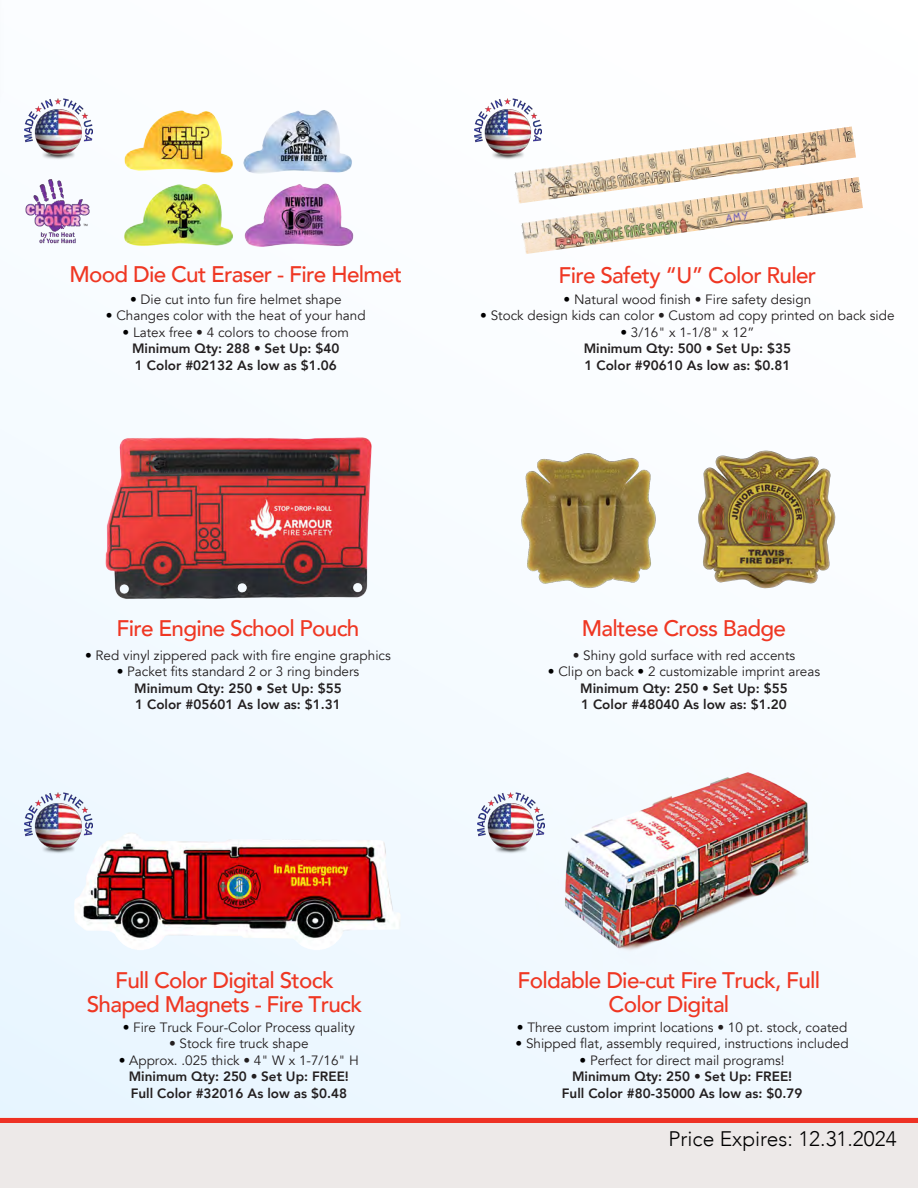
<style>
.page{position:relative;width:918px;height:1188px;background:#f7fbff}
.page>*{position:absolute;margin:0;border:0;box-sizing:border-box;transform-origin:0 0}
.t1{font:500 22.5px/24px "Avenir";letter-spacing:-.03em;color:#ef3723;text-align:center}
.t2{font:300 21px "Avenir";color:#000}
.t3{font:800 13.5px/16.5px "Avenir";color:#231f20;text-align:center}
.t4{font:13.5px "Avenir";color:#231f20}
.s1{color:#000}
.s2{font-weight:400;color:#000}
.s3{font-weight:400}
</style>
<div class="page">
<div style="left:0;top:1117px;width:918px;height:71px;background:#ede9e8"></div>
<div style="left:0;top:1118px;width:918px;height:5px;background:#ee3124"></div>
<img style="left:25px;top:98px;width:67px;height:61px">
<img style="left:25px;top:793px;width:63px;height:67px">
<img style="left:478px;top:793px;width:48px;height:61px">
<img style="left:474px;top:98px;width:67px;height:61px">
<img style="left:25px;top:179px;width:65px;height:65px">
<img style="left:521px;top:453px;width:135px;height:135px">
<img style="left:526px;top:772px;width:283px;height:178px">
<img style="left:124px;top:110px;width:230px;height:137px">
<img style="left:105px;top:437px;width:267px;height:162px">
<img style="left:54px;top:809px;width:339px;height:162px">
<img style="left:698px;top:450px;width:138px;height:139px">
<img style="left:521px;top:177px;width:342px;height:77px">
<img style="left:514px;top:126px;width:342px;height:78px">
<h1 class="t1" style="left:69px;top:261px;width:334px">Mood Die Cut Eraser - Fire Helmet</h1>
<p class="t4" style="left:130px;top:291px;width:213px"><span class="s1">•</span> Die cut into fun fire helmet shape</p>
<p class="t4" style="left:106px;top:307px;width:261px"><span class="s1">•</span> Changes color with the heat of your hand</p>
<p class="t3" style="left:123px;top:324px;width:228px"><span class="s2">•</span> <span class="s3">Latex free • 4 colors to choose from<br></span>Minimum Qty: 288 <span class="s3">•</span> Set Up: $40<br>1 Color #02132 As low as $1.06</p>
<h1 class="t1" style="left:559px;top:262px;width:259px">Fire Safety “U” Color Ruler</h1>
<p class="t4" style="left:564px;top:291px;width:249px"><span class="s1">•</span> Natural wood finish • Fire safety design</p>
<p class="t4" style="left:480px;top:307px;width:416px"><span class="s1">•</span> Stock design kids can color • Custom ad copy printed on back side</p>
<p class="t3" style="left:584px;top:324px;width:209px"><span class="s2">•</span> <span class="s3">3/16" x 1-1/8" x 12”<br></span>Minimum Qty: 500 <span class="s3">•</span> Set Up: $35<br>1 Color #90610 As low as: $0.81</p>
<h1 class="t1" style="left:117px;top:615px;width:244px">Fire Engine School Pouch</h1>
<p class="t4" style="left:85px;top:647px;width:307px"><span class="s1">•</span> Red vinyl zippered pack with fire engine graphics</p>
<p class="t3" style="left:117px;top:663px;width:244px"><span class="s2">•</span> <span class="s3">Packet fits standard 2 or 3 ring binders<br></span>Minimum Qty: 250 <span class="s3">•</span> Set Up: $55<br>1 Color #05601 As low as: $1.31</p>
<h1 class="t1" style="left:582px;top:615px;width:206px">Maltese Cross Badge</h1>
<p class="t4" style="left:573px;top:647px;width:224px">• Shiny gold surface with red accents</p>
<p class="t3" style="left:548px;top:663px;width:274px"><span class="s2">•</span> <span class="s3">Clip on back</span> <span class="s2">•</span> <span class="s3">2 customizable imprint areas<br></span>Minimum Qty: 250 <span class="s3">•</span> Set Up: $55<br>1 Color #48040 As low as: $1.20</p>
<h1 class="t1" style="left:87px;top:967px;width:277px">Full Color Digital Stock<br>Shaped Magnets - Fire Truck</h1>
<p class="t4" style="left:123px;top:1019px;width:234px"><span class="s1">•</span> Fire Truck Four-Color Process quality</p>
<p class="t4" style="left:169px;top:1036px;width:141px">• Stock fire truck shape</p>
<p class="t3" style="left:119px;top:1052px;width:242px"><span class="s2">•</span> <span class="s3">Approx. .025 thick • 4" W x 1-7/16" H<br></span>Minimum Qty: 250 <span class="s3">•</span> Set Up: FREE!<br>Full Color #32016 As low as $0.48</p>
<h1 class="t1" style="left:518px;top:967px;width:304px">Foldable Die-cut Fire Truck, Full<br>Color Digital</h1>
<p class="t4" style="left:517px;top:1019px;width:332px"><span class="s1">•</span> Three custom imprint locations • 10 pt. stock, coated</p>
<p class="t4" style="left:516px;top:1036px;width:335px"><span class="s1">•</span> Shipped flat, assembly required, instructions included</p>
<p class="t3" style="left:562px;top:1052px;width:242px"><span class="s2">•</span> <span class="s3">Perfect for direct mail programs!<br></span>Minimum Qty: 250 <span class="s3">•</span> Set Up: FREE!<br>Full Color #80-35000 As low as: $0.79</p>
<h2 class="t2" style="left:668px;top:1126px;width:230px">Price Expires: 12.31.2024</h2>
</div>
